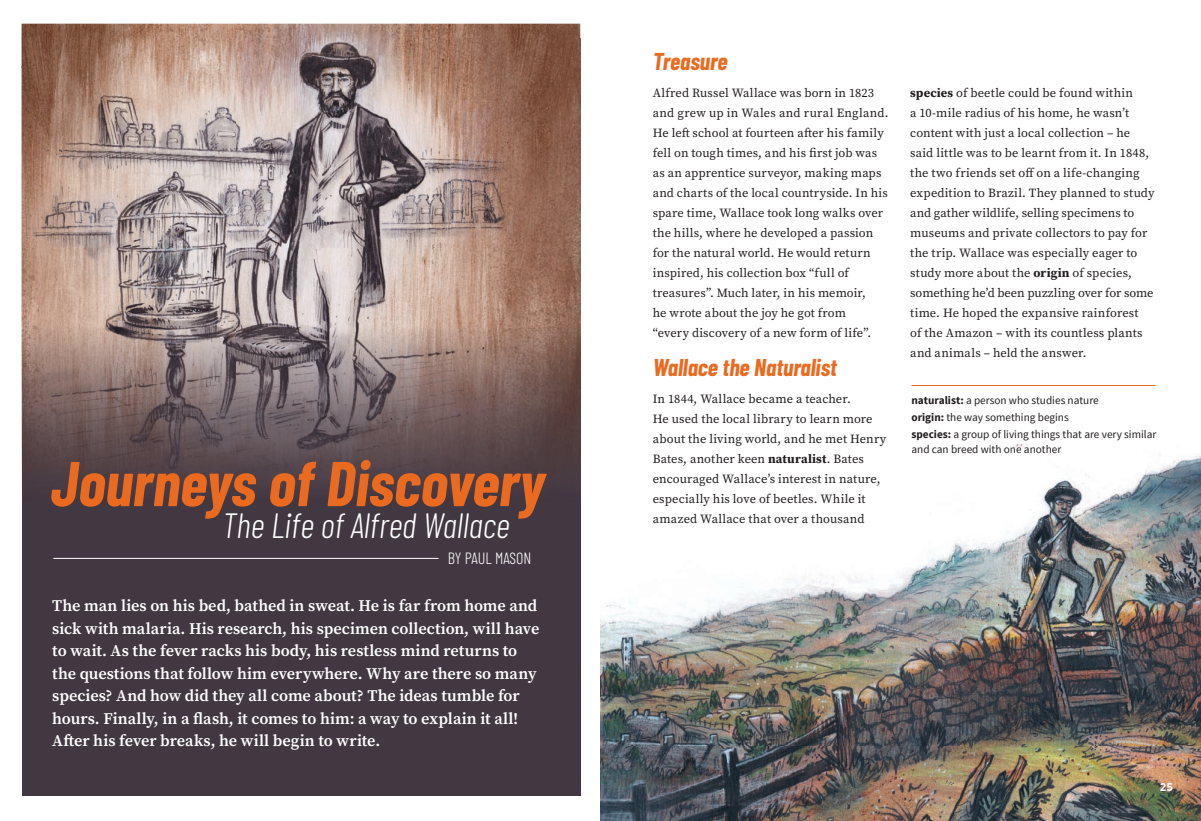
<style>
.page{position:relative;width:1201px;height:821px;background:#fff}
.page>*{position:absolute;margin:0;border:0;box-sizing:border-box;transform-origin:0 0}
.t1{font:italic 700 63.12px "Barlow Condensed";color:#ea6a20}
.t2{font:italic 300 35px "Barlow Condensed";color:#fff}
.t3{font:italic 700 23.75px "Barlow Condensed";color:#ea6a20}
.t4{font:600 16.25px/22.5px "Source Serif Pro";color:#fff}
.t5{font:300 16.25px "Barlow Condensed";color:#fff}
.t6{font:12.5px/20px "Source Serif Pro";letter-spacing:.005em;color:#231f20}
.t7{font:11.25px/16.8px "Source Sans Pro";color:#231f20}
.t8{font:700 11.25px "Aronui";color:#fff}
.s1{font-weight:700}
.s2{color:#221e20}
.s3{color:#221e1f}
</style>
<div class="page">
<div style="left:22px;top:38px;width:558px;height:758px;background:#423841"></div>
<img style="left:22px;top:24px;width:558px;height:14px">
<img style="left:22px;top:38px;width:558px;height:446px">
<hr style="left:53px;top:558px;width:385px;height:1px;background:#fff">
<hr style="left:911px;top:385px;width:245px;height:1px;background:#ea6a20">
<img style="left:600px;top:444px;width:601px;height:377px">
<img style="left:912px;top:445px;width:149px;height:8px">
<img style="left:653px;top:444px;width:233px;height:2px">
<img style="left:653px;top:454px;width:112px;height:12px">
<img style="left:768px;top:454px;width:96px;height:9px">
<img style="left:653px;top:474px;width:228px;height:12px">
<img style="left:653px;top:494px;width:213px;height:12px">
<img style="left:653px;top:514px;width:211px;height:9px">
<h1 class="t1" style="left:50px;top:443px;width:496px">Journeys of Discovery</h1>
<h2 class="t2" style="left:223px;top:503px;width:289px">The Life of Alfred Wallace</h2>
<h3 class="t5" style="left:448px;top:547px;width:85px">BY PAUL MASON</h3>
<p class="t4" style="left:52px;top:596px;width:489px">The man lies on his bed, bathed in sweat. He is far from home and sick with malaria. His research, his specimen collection, will have to wait. As the fever racks his body, his restless mind returns to the questions that follow him everywhere. Why are there so many species? And how did they all come about? The ideas tumble for hours. Finally, in a flash, it comes to him: a way to explain it all!<br>After his fever breaks, he will begin to write.</p>
<h3 class="t3" style="left:653px;top:46px;width:76px">Treasure</h3>
<p class="t6" style="left:653px;top:84px;width:237px">Alfred Russel Wallace was born in 1823 and grew up in Wales and rural England.<br>He left school at fourteen after his family fell on tough times, and his first job was as an apprentice surveyor, making maps and charts of the local countryside. In his spare time, Wallace took long walks over the hills, where he developed a passion for the natural world. He would return inspired, his collection box “full of treasures”. Much later, in his memoir,<br>he wrote about the joy he got from<br>“every discovery of a new form of life”.</p>
<h3 class="t3" style="left:653px;top:352px;width:186px">Wallace the Naturalist</h3>
<p class="t6" style="left:653px;top:390px;width:235px">In 1844, Wallace became a teacher.<br>He used the local library to learn more about the livin world and he met Henry</p>
<p class="t6" style="left:736px;top:430px;width:8px">g</p>
<p class="t6" style="left:653px;top:430px;width:229px;text-indent:125px">,<br>Bates, another keen <span class="s1">naturalist</span>. Bates encouraged Wallace’s interest in nature, especially his love of beetles. While it amazed Wallace that over a thousand</p>
<p class="t6" style="left:910px;top:84px;width:246px"><span class="s1">species</span> of beetle could be found within<br>a 10-mile radius of his home, he wasn’t content with just a local collection – he said little was to be learnt from it. In 1848, the two friends set off on a life-changing expedition to Brazil. They planned to study and gather wildlife, selling specimens to museums and private collectors to pay for the trip. Wallace was especially eager to study more about the <span class="s1">origin</span> of species, something he’d been puzzling over for some time. He hoped the expansive rainforest<br>of the Amazon – with its countless plants and animals – held the answer.</p>
<p class="t7" style="left:911px;top:392px;width:246px"><span class="s1">naturalist:</span> a person who studies nature<br><span class="s1">origin:</span> the way something begins<br><span class="s1">species:</span> a group of living things that are very similar</p>
<p class="t7" style="left:911px;top:440px;width:151px">and can breed with o<span class="s2">ne</span> <span class="s3">a</span>nother</p>
<p class="t8" style="left:1160px;top:783px;width:15px">25</p>
</div>
